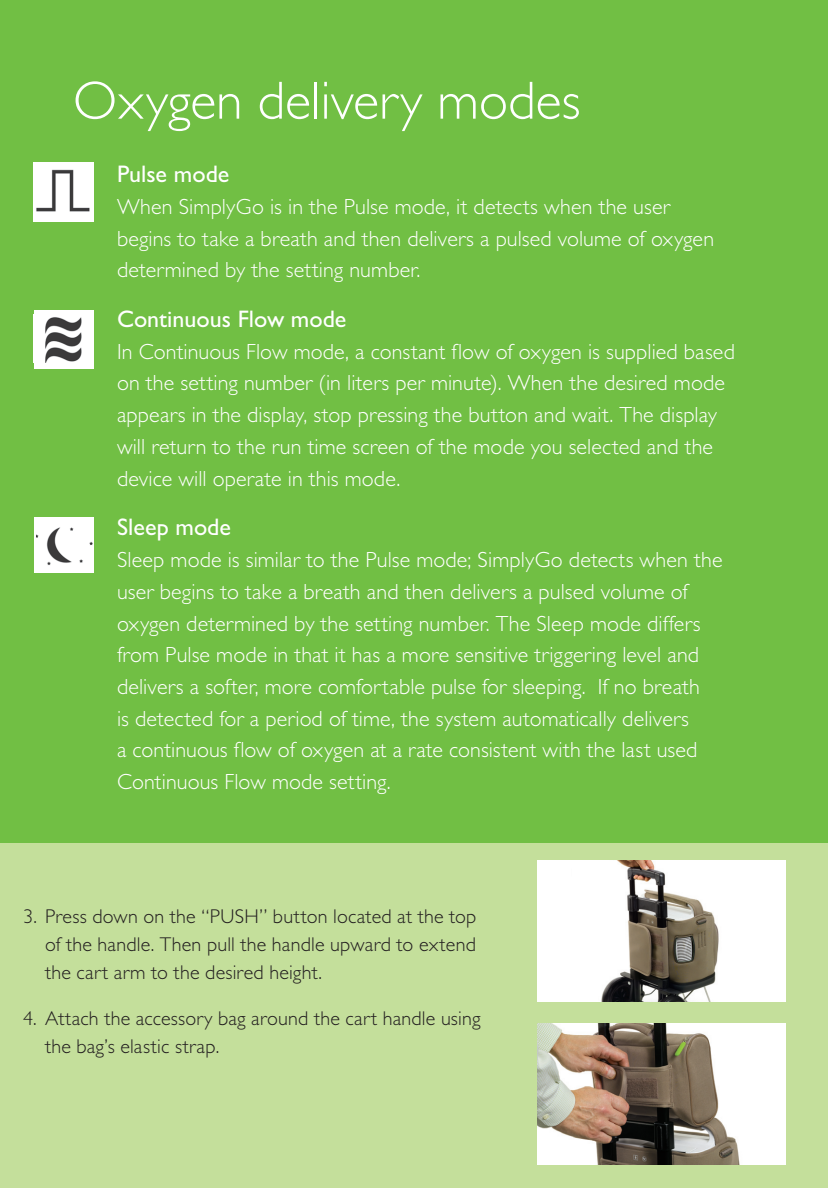
<style>
.page{position:relative;width:828px;height:1188px;background:#71bf44}
.page>*{position:absolute;margin:0;border:0;box-sizing:border-box;transform-origin:0 0}
.t1{font:54px "Gill Sans Alt One WGL Light";color:#fff}
.t2{font:24px "Gill Sans Alt One WGL";color:#fff}
.t3{font:22px/31.8px "Gill Sans Alt One WGL Light";letter-spacing:.005em;color:#fff}
.t4{font:20px/28px "Gill Sans Alt One WGL Light";letter-spacing:.01em;color:#231f20;text-align:justify}
</style>
<div class="page">
<img style="left:34px;top:162px;width:60px;height:59px">
<div style="left:34px;top:518px;width:60px;height:55px;background:#fff"></div>
<img style="left:36px;top:527px;width:57px;height:38px">
<div style="left:34px;top:310px;width:60px;height:58px;background:#fff"></div>
<img style="left:45px;top:317px;width:37px;height:46px">
<div style="left:0;top:843px;width:828px;height:345px;background:#c4df9b"></div>
<div style="left:537px;top:860px;width:248px;height:142px;background:#fff"></div>
<img style="left:601px;top:860px;width:118px;height:142px">
<div style="left:537px;top:1023px;width:248px;height:142px;background:#fff"></div>
<img style="left:537px;top:1023px;width:203px;height:142px">
<h1 class="t1" style="left:73px;top:82px;width:509px">Oxygen delivery modes</h1>
<p class="t2" style="left:117px;top:166px;width:114px">Pulse mode</p>
<p class="t3" style="left:117px;top:193px;width:599px">When SimplyGo is in the Pulse mode, it detects when the user begins to take a breath and then delivers a pulsed volume of oxygen determined by the setting number.</p>
<p class="t2" style="left:117px;top:311px;width:231px">Continuous Flow mode</p>
<p class="t3" style="left:117px;top:338px;width:619px">In Continuous Flow mode, a constant flow of oxygen is supplied based on the setting number (in liters per minute). When the desired mode appears in the display, stop pressing the button and wait. The display will return to the run time screen of the mode you selected and the device will operate in this mode.</p>
<p class="t2" style="left:117px;top:519px;width:116px">Sleep mode</p>
<p class="t3" style="left:117px;top:546px;width:607px">Sleep mode is similar to the Pulse mode; SimplyGo detects when the user begins to take a breath and then delivers a pulsed volume of oxygen determined by the setting number. The Sleep mode differs from Pulse mode in that it has a more sensitive triggering level and delivers a softer, more comfortable pulse for sleeping. If no breath<br>is detected for a period of time, the system automatically delivers<br>a continuous flow of oxygen at a rate consistent with the last used Continuous Flow mode setting.</p>
<p class="t4" style="left:45px;top:905px;width:433px;text-indent:-22px">3. Press down on the “PUSH” button located at the top of the handle. Then pull the handle upward to extend the cart arm to the desired height.</p>
<p class="t4" style="left:45px;top:1007px;width:437px;text-indent:-22px">4. Attach the accessory bag around the cart handle using the bag’s elastic strap.</p>
</div>
